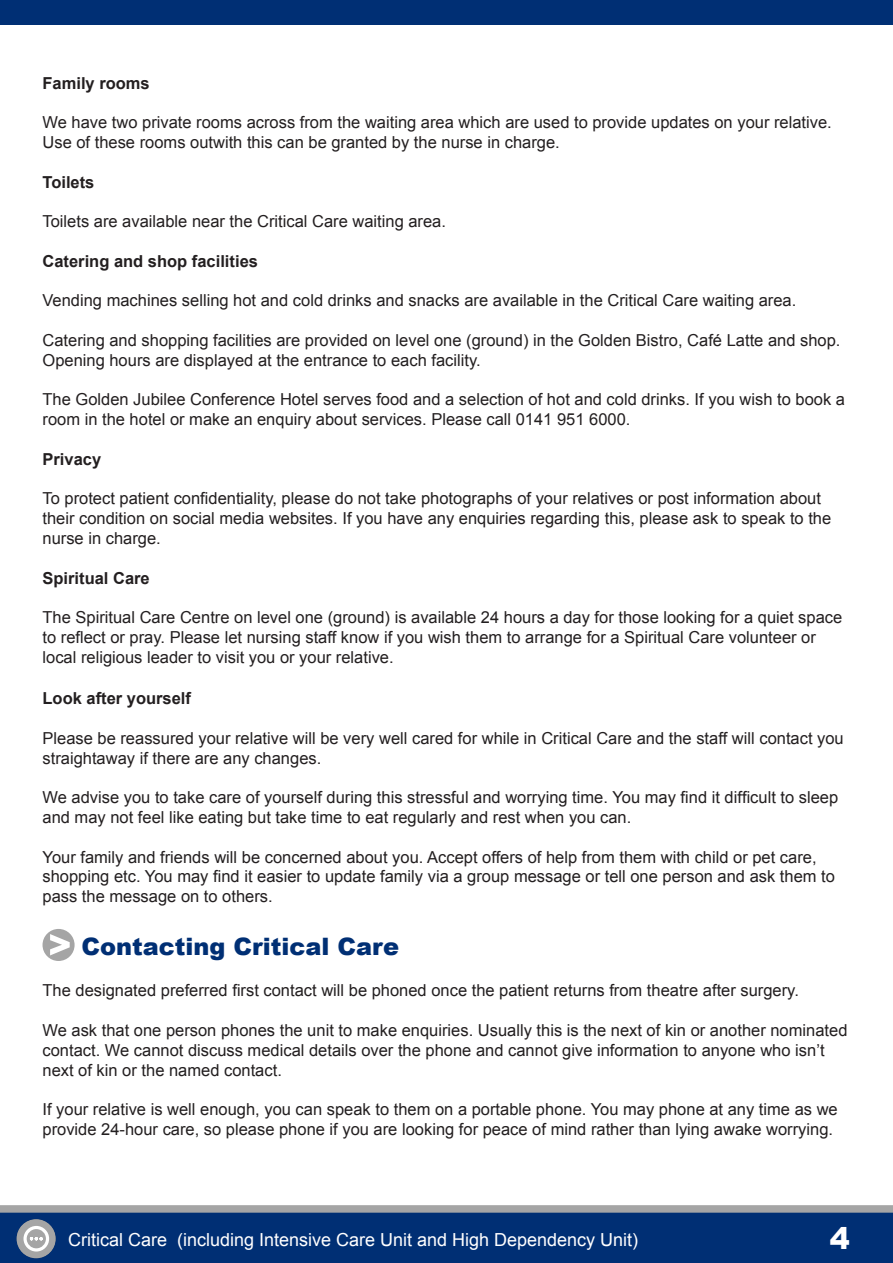
<style>
.page{position:relative;width:893px;height:1263px;background:#fff}
.page>*{position:absolute;margin:0;border:0;box-sizing:border-box;transform-origin:0 0}
.t1{font:900 30px "Arial";color:#fff}
.sub-title{font:900 24px "Arial";color:#002f74}
.t2{font:18px "Arial";color:#fff}
.t3{font:16.5px/19.8px "Arial";color:#231f20}
.t4{font:700 16.5px "Arial";color:#231f20}
</style>
<div class="page">
<div style="left:0;top:1208px;width:893px;height:55px;background:#002f74"></div>
<div style="left:0;top:1205px;width:893px;height:8px;background:#a5a5a5"></div>
<div style="left:17px;top:1219px;width:39px;height:39px;background:#a5a5a5;border-radius:50%"></div>
<svg style="left:24px;top:1226px;width:25px;height:25px"></svg>
<div style="left:0;top:0;width:893px;height:25px;background:#002f74"></div>
<svg style="left:43px;top:929px;width:32px;height:32px"></svg>
<p class="t4" style="left:43px;top:72px;width:109px">Family rooms</p>
<p class="t3" style="left:43px;top:113px;width:791px">We have two private rooms across from the waiting area which are used to provide updates on your relative.<br>Use of these rooms outwith this can be granted by the nurse in charge.</p>
<p class="t4" style="left:43px;top:171px;width:53px">Toilets</p>
<p class="t3" style="left:43px;top:212px;width:405px">Toilets are available near the Critical Care waiting area.</p>
<p class="t4" style="left:43px;top:250px;width:217px">Catering and shop facilities</p>
<p class="t3" style="left:43px;top:291px;width:755px">Vending machines selling hot and cold drinks and snacks are available in the Critical Care waiting area.</p>
<p class="t3" style="left:43px;top:330px;width:799px">Catering and shopping facilities are provided on level one (ground) in the Golden Bistro, Café Latte and shop.<br>Opening hours are displayed at the entrance to each facility.</p>
<p class="t3" style="left:43px;top:390px;width:804px">The Golden Jubilee Conference Hotel serves food and a selection of hot and cold drinks. If you wish to book a room in the hotel or make an enquiry about services. Please call 0141 951 6000.</p>
<p class="t4" style="left:43px;top:448px;width:60px">Privacy</p>
<p class="t3" style="left:43px;top:489px;width:790px">To protect patient confidentiality, please do not take photographs of your relatives or post information about their condition on social media websites. If you have any enquiries regarding this, please ask to speak to the nurse in charge.</p>
<p class="t4" style="left:43px;top:567px;width:109px">Spiritual Care</p>
<p class="t3" style="left:43px;top:608px;width:801px">The Spiritual Care Centre on level one (ground) is available 24 hours a day for those looking for a quiet space to reflect or pray. Please let nursing staff know if you wish them to arrange for a Spiritual Care volunteer or local religious leader to visit you or your relative.</p>
<p class="t4" style="left:43px;top:687px;width:150px">Look after yourself</p>
<p class="t3" style="left:43px;top:728px;width:803px">Please be reassured your relative will be very well cared for while in Critical Care and the staff will contact you straightaway if there are any changes.</p>
<p class="t3" style="left:43px;top:788px;width:797px">We advise you to take care of yourself during this stressful and worrying time. You may find it difficult to sleep and may not feel like eating but take time to eat regularly and rest when you can.</p>
<p class="t3" style="left:43px;top:847px;width:794px">Your family and friends will be concerned about you. Accept offers of help from them with child or pet care, shopping etc. You may find it easier to update family via a group message or tell one person and ask them to pass the message on to others.</p>
<p class="sub-title" style="left:82px;top:929px;width:319px">Contacting Critical Care</p>
<p class="t3" style="left:43px;top:981px;width:758px">The designated preferred first contact will be phoned once the patient returns from theatre after surgery.</p>
<p class="t3" style="left:43px;top:1020px;width:806px">We ask that one person phones the unit to make enquiries. Usually this is the next of kin or another nominated contact. We cannot discuss medical details over the phone and cannot give information to anyone who isn’t next of kin or the named contact.</p>
<p class="t3" style="left:43px;top:1100px;width:797px">If your relative is well enough, you can speak to them on a portable phone. You may phone at any time as we provide 24-hour care, so please phone if you are looking for peace of mind rather than lying awake worrying.</p>
<p class="t2" style="left:68px;top:1228px;width:572px">Critical Care (including Intensive Care Unit and High Dependency Unit)</p>
<h1 class="t1" style="left:830px;top:1216px;width:22px">4</h1>
</div>
